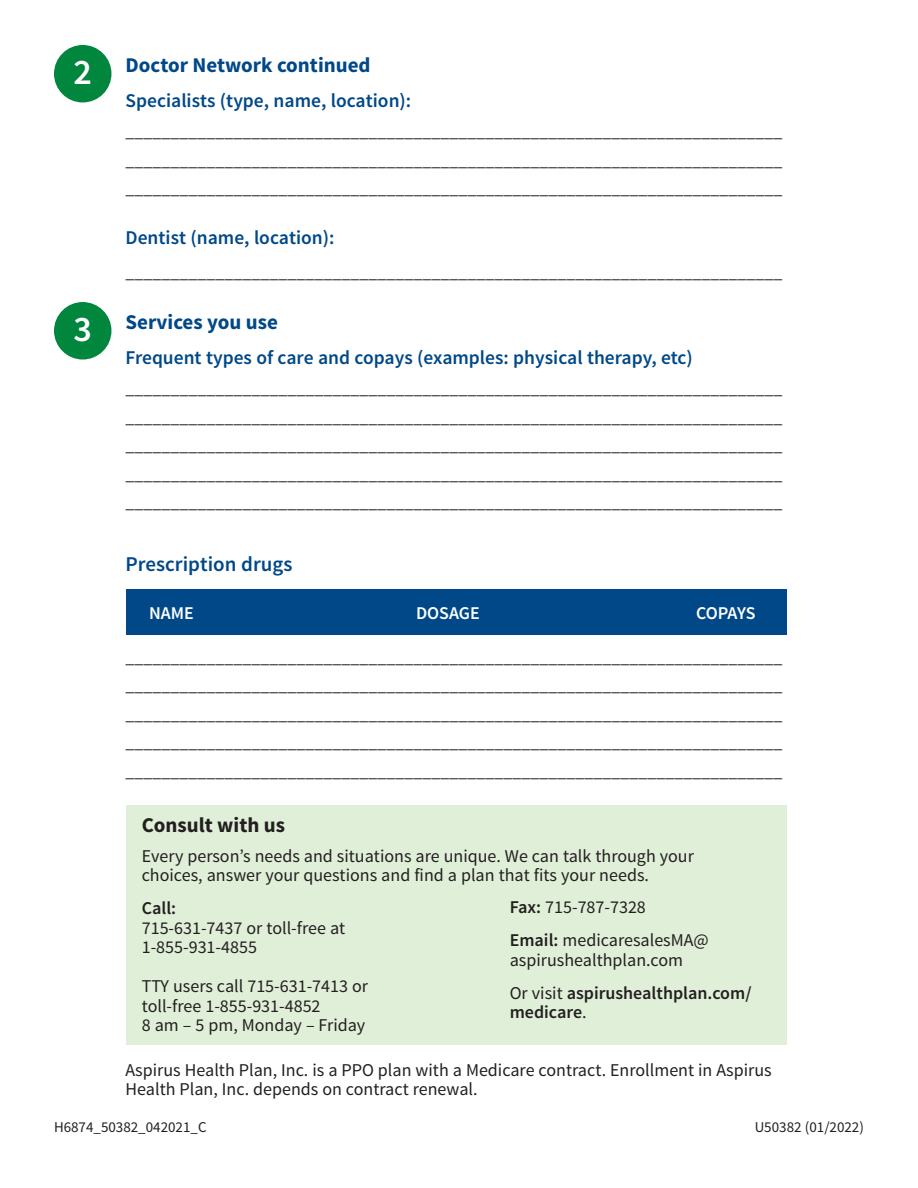
<style>
.page{position:relative;width:918px;height:1188px;background:#fff}
.page>*{position:absolute;margin:0;border:0;box-sizing:border-box;transform-origin:0 0}
.Subhead_1{font:600 36px "Source Sans Pro";color:#fff}
.t1{font:700 21px "Source Sans Pro";color:#004888}
._01_BodyText{font:600 21px "Source Sans Pro";color:#004888}
.t2{font:700 21px "Source Sans Pro";color:#231f20}
._01_BodyText-2{font:600 19.5px "Source Sans Pro";color:#004888}
._01_BodyText-3{font:18px/28.5px "Source Sans Pro";color:#231f20}
._01_BodyText-4{font:600 18px/19.5px "Source Sans Pro";color:#231f20}
.t3{font:600 18px "Source Sans Pro";color:#fff}
._01_BodyText-5{font:15px "Source Sans Pro";color:#231f20}
.s1{font-weight:600}
.s2{font-weight:400}
</style>
<div class="page">
<div style="left:126px;top:805px;width:661px;height:240px;background:#e0efd8"></div>
<div style="left:54px;top:45px;width:57px;height:57px;background:#00873d;border-radius:50%"></div>
<div style="left:54px;top:302px;width:57px;height:58px;background:#00873d;border-radius:50%"></div>
<div style="left:126px;top:590px;width:661px;height:45px;background:#004888"></div>
<p class="Subhead_1" style="left:74px;top:50px;width:20px">2</p>
<p class="Subhead_1" style="left:74px;top:307px;width:20px">3</p>
<p class="t1" style="left:126px;top:51px;width:247px">Doctor Network continued</p>
<p class="_01_BodyText-2" style="left:126px;top:89px;width:287px">Specialists (type, name, location):</p>
<p class="_01_BodyText-3" style="left:126px;top:117px;width:658px;text-align:justify">_________________________________________________________________________ _________________________________________________________________________ _________________________________________________________________________</p>
<p class="_01_BodyText-2" style="left:126px;top:225px;width:210px">Dentist (name, location):</p>
<p class="_01_BodyText-3" style="left:126px;top:258px;width:658px">_________________________________________________________________________</p>
<p class="t1" style="left:126px;top:308px;width:154px">Services you use</p>
<p class="_01_BodyText-2" style="left:126px;top:346px;width:569px">Frequent types of care and copays (examples: physical therapy, etc)</p>
<p class="_01_BodyText-3" style="left:126px;top:374px;width:658px;text-align:justify">_________________________________________________________________________ _________________________________________________________________________ _________________________________________________________________________ _________________________________________________________________________ _________________________________________________________________________</p>
<p class="_01_BodyText" style="left:126px;top:551px;width:168px">Prescription drugs</p>
<p class="t3" style="left:149px;top:601px;width:46px">NAME</p>
<p class="t3" style="left:416px;top:601px;width:65px">DOSAGE</p>
<p class="t3" style="left:696px;top:601px;width:61px">COPAYS</p>
<p class="_01_BodyText-3" style="left:126px;top:643px;width:658px;text-align:justify">_________________________________________________________________________ _________________________________________________________________________ _________________________________________________________________________ _________________________________________________________________________ _________________________________________________________________________</p>
<p class="t2" style="left:142px;top:811px;width:145px">Consult with us</p>
<p class="_01_BodyText-3" style="left:142px;top:846px;width:554px;line-height:19.5px">Every person’s needs and situations are unique. We can talk through your choices, answer your questions and find a plan that fits your needs.</p>
<p class="_01_BodyText-3" style="left:142px;top:899px;width:205px;line-height:19.5px"><span class="s1">Call:<br></span>715-631-7437 or toll-free at<br>1-855-931-4855</p>
<p class="_01_BodyText-3" style="left:142px;top:977px;width:228px;line-height:19.5px">TTY users call 715-631-7413 or toll-free 1-855-931-4852<br>8 am – 5 pm, Monday – Friday</p>
<p class="_01_BodyText-3" style="left:510px;top:893px;width:138px"><span class="s1">Fax:</span> 715-787-7328</p>
<p class="_01_BodyText-3" style="left:510px;top:931px;width:200px;line-height:19.5px"><span class="s1">Email:</span> medicaresalesMA@ aspirushealthplan.com</p>
<p class="_01_BodyText-4" style="left:510px;top:983px;width:243px"><span class="s2">Or visit</span> aspirushealthplan.com/ medicare<span class="s2">.</span></p>
<p class="_01_BodyText-3" style="left:126px;top:1060px;width:648px;line-height:19.5px">Aspirus Health Plan, Inc. is a PPO plan with a Medicare contract. Enrollment in Aspirus<br>Health Plan, Inc. depends on contract renewal.</p>
<p class="_01_BodyText-5" style="left:54px;top:1117px;width:154px">H6874_50382_042021_C</p>
<p class="_01_BodyText-5" style="left:755px;top:1117px;width:111px">U50382 (01/2022)</p>
</div>
